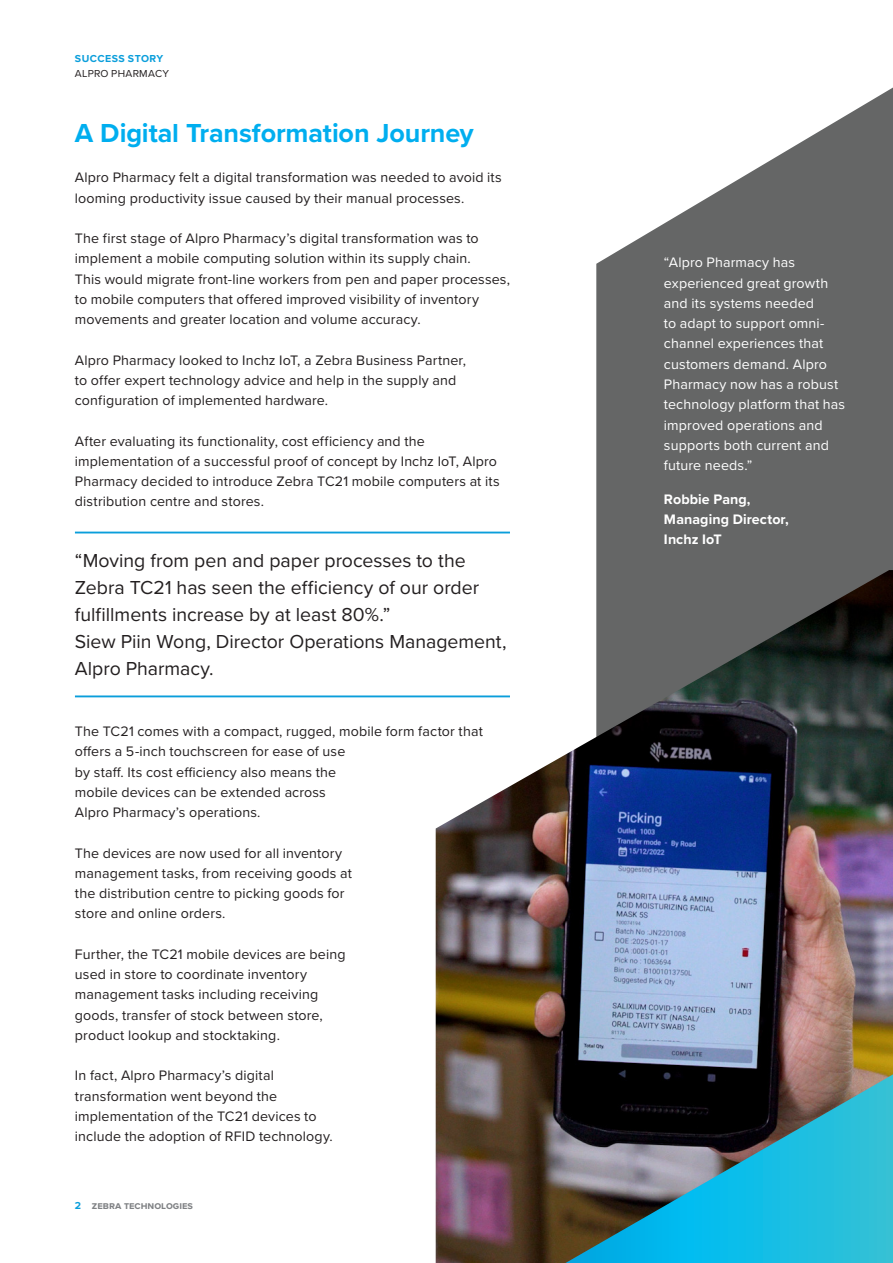
<style>
.page{position:relative;width:893px;height:1263px;background:#fff}
.page>*{position:absolute;margin:0;border:0;box-sizing:border-box;transform-origin:0 0}
.Heading{font:700 27px "Proxima Nova";letter-spacing:-.005em;color:#00aeef}
.Pull_Quote{font:19.5px/27px "Proxima Nova";color:#231f20}
.Heading-2{font:14.25px/20.2px "Proxima Nova";letter-spacing:.01em;color:#231f20}
.Body{font:14.25px/20.2px "Proxima Nova";letter-spacing:.01em;color:#fff}
.Body-2{font:700 14.25px/20.2px "Proxima Nova";letter-spacing:.005em;color:#fff}
.t1{font:700 10.5px "Proxima Nova";color:#808285}
.t2{font:10.5px "Proxima Nova";letter-spacing:.02em;color:#231f20}
.t3{font:700 10.5px "Proxima Nova";letter-spacing:.045em;color:#0a9edb}
.s1{color:#0a9edb}
</style>
<div class="page">
<hr style="left:75px;top:532px;width:435px;height:1px;background:#0a9edb">
<hr style="left:75px;top:695px;width:435px;height:2px;background:#0a9edb">
<svg style="left:596px;top:88px;width:297px;height:482px;fill:#656666"></svg>
<img style="left:436px;top:570px;width:457px;height:693px">
<svg style="left:565px;top:1074px;width:328px;height:189px;background:#2e7b8d"></svg>
<p class="t3" style="left:75px;top:51px;width:90px">SUCCESS STORY</p>
<p class="t2" style="left:75px;top:65px;width:95px">ALPRO PHARMACY</p>
<p class="Heading" style="left:75px;top:113px;width:400px">A Digital Transformation Journey</p>
<p class="Heading-2" style="left:75px;top:167px;width:428px">Alpro Pharmacy felt a digital transformation was needed to avoid its looming productivity issue caused by their manual processes.</p>
<p class="Heading-2" style="left:75px;top:228px;width:405px">The first stage of Alpro Pharmacy’s digital transformation was to implement a mobile computing solution within its supply chain.</p>
<p class="Heading-2" style="left:75px;top:268px;width:437px">This would migrate front-line workers from pen and paper processes, to mobile computers that offered improved visibility of inventory movements and greater location and volume accuracy.</p>
<p class="Heading-2" style="left:75px;top:349px;width:392px">Alpro Pharmacy looked to Inchz IoT, a Zebra Business Partner, to offer expert technology advice and help in the supply and configuration of implemented hardware.</p>
<p class="Heading-2" style="left:75px;top:430px;width:426px">After evaluating its functionality, cost efficiency and the implementation of a successful proof of concept by Inchz IoT, Alpro Pharmacy decided to introduce Zebra TC21 mobile computers at its distribution centre and stores.</p>
<p class="Pull_Quote" style="left:75px;top:546px;width:433px">“Moving from pen and paper processes to the Zebra TC21 has seen the efficiency of our order fulfillments increase by at least 80%.”<br>Siew Piin Wong, Director Operations Management, Alpro Pharmacy.</p>
<p class="Heading-2" style="left:75px;top:720px;width:409px">The TC21 comes with a compact, rugged, mobile form factor that offers a 5-inch touchscreen for ease of use<br>by staff. Its cost efficiency also means the<br>mobile devices can be extended across<br>Alpro Pharmacy’s operations.</p>
<p class="Heading-2" style="left:75px;top:842px;width:278px">The devices are now used for all inventory management tasks, from receiving goods at the distribution centre to picking goods for store and online orders.</p>
<p class="Heading-2" style="left:75px;top:943px;width:272px">Further, the TC21 mobile devices are being used in store to coordinate inventory management tasks including receiving goods, transfer of stock between store, product lookup and stocktaking.</p>
<p class="Heading-2" style="left:75px;top:1065px;width:259px">In fact, Alpro Pharmacy’s digital transformation went beyond the implementation of the TC21 devices to include the adoption of RFID technology.</p>
<p class="t1" style="left:75px;top:1198px;width:120px"><span class="s1">2</span> zebra technologies</p>
<p class="Body" style="left:664px;top:252px;width:183px">“Alpro Pharmacy has experienced great growth and its systems needed<br>to adapt to support omni&shy;channel experiences that customers demand. Alpro<br>Pharmacy now has a robust technology platform that has improved operations and supports both current and future needs.”</p>
<p class="Body-2" style="left:664px;top:489px;width:126px">Robbie Pang,<br>Managing Director,<br>Inchz IoT</p>
</div>
